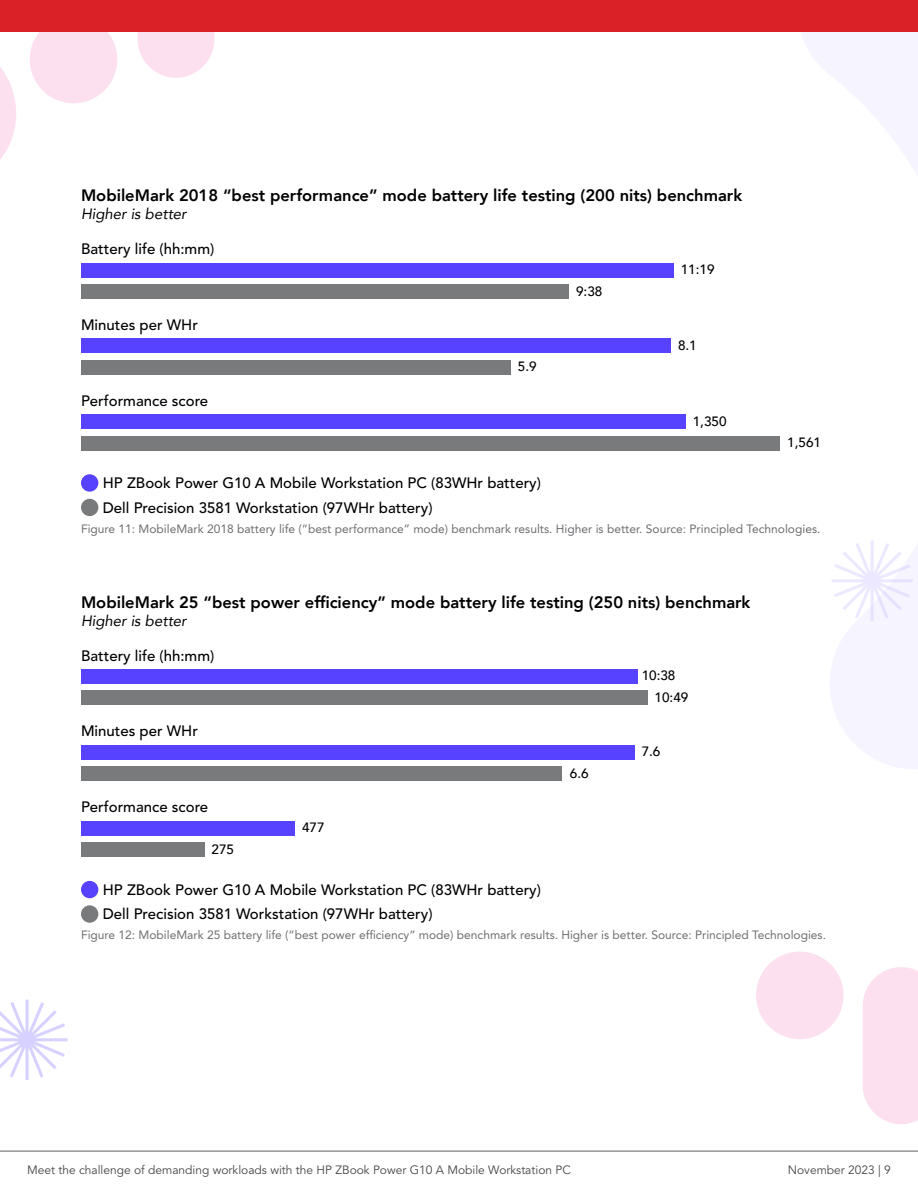
<style>
.page{position:relative;width:918px;height:1188px;background:#fff}
.page>*{position:absolute;margin:0;border:0;box-sizing:border-box;transform-origin:0 0}
.t1{font:800 16.5px "Avenir";color:#000}
.t2{font:500 15px/24.5px "Avenir LT Pro";color:#000}
.t3{font:italic 15px "Avenir";color:#000}
.t4{font:500 13.5px/21.8px "Avenir";color:#000}
.t5{font:12px "Avenir LT Pro";color:#6d6e71}
.t6{font:12px "Avenir LT Pro";color:#464547}
</style>
<div class="page">
<svg style="left:0;top:67px;width:16px;height:93px"></svg>
<div style="left:30px;top:16px;width:87px;height:87px;background:#fce0f0;border-radius:50%"></div>
<svg style="left:137px;top:32px;width:78px;height:46px"></svg>
<div style="left:756px;top:952px;width:88px;height:87px;background:#fce0f0;border-radius:50%"></div>
<svg style="left:863px;top:967px;width:55px;height:157px;background:#fce2f1"></svg>
<div style="left:81px;top:284px;width:488px;height:14px;background:#797a7c"></div>
<div style="left:81px;top:263px;width:592px;height:14px;background:#5642ff"></div>
<div style="left:81px;top:360px;width:429px;height:14px;background:#797a7c"></div>
<div style="left:81px;top:339px;width:590px;height:14px;background:#5642ff"></div>
<div style="left:81px;top:436px;width:699px;height:14px;background:#797a7c"></div>
<div style="left:81px;top:415px;width:604px;height:14px;background:#5642ff"></div>
<div style="left:81px;top:474px;width:17px;height:18px;background:#5642ff;border-radius:50%"></div>
<div style="left:81px;top:499px;width:17px;height:17px;background:#797a7c;border-radius:50%"></div>
<div style="left:81px;top:691px;width:566px;height:14px;background:#797a7c"></div>
<div style="left:81px;top:670px;width:557px;height:14px;background:#5642ff"></div>
<div style="left:81px;top:767px;width:480px;height:14px;background:#797a7c"></div>
<div style="left:81px;top:746px;width:553px;height:14px;background:#5642ff"></div>
<div style="left:81px;top:843px;width:123px;height:14px;background:#797a7c"></div>
<div style="left:81px;top:821px;width:214px;height:14px;background:#5642ff"></div>
<div style="left:81px;top:881px;width:17px;height:17px;background:#5642ff;border-radius:50%"></div>
<div style="left:81px;top:905px;width:17px;height:18px;background:#797a7c;border-radius:50%"></div>
<svg style="left:832px;top:541px;width:81px;height:80px"></svg>
<svg style="left:0;top:1000px;width:68px;height:80px"></svg>
<hr style="left:0;top:1151px;width:918px;height:1px;background:#616264">
<div style="left:0;top:0;width:918px;height:32px;background:#da2128"></div>
<p class="t1" style="left:81px;top:183px;width:663px">MobileMark 2018 “best performance” mode battery life testing (200 nits) benchmark</p>
<p class="t3" style="left:81px;top:205px;width:107px">Higher is better</p>
<p class="t2" style="left:81px;top:237px;width:135px">Battery life (hh:mm)</p>
<p class="t2" style="left:81px;top:313px;width:118px">Minutes per WHr</p>
<p class="t2" style="left:81px;top:389px;width:129px">Performance score</p>
<p class="t4" style="left:518px;top:355px;width:20px">5.9</p>
<p class="t4" style="left:576px;top:279px;width:28px">9:38</p>
<p class="t4" style="left:681px;top:257px;width:35px">11:19</p>
<p class="t4" style="left:678px;top:333px;width:20px">8.1</p>
<p class="t4" style="left:693px;top:409px;width:35px">1,350</p>
<p class="t4" style="left:787px;top:431px;width:35px">1,561</p>
<p class="t2" style="left:103px;top:471px;width:440px">HP ZBook Power G10 A Mobile Workstation PC (83WHr battery)<br>Dell Precision 3581 Workstation (97WHr battery)</p>
<p class="t5" style="left:81px;top:521px;width:741px">Figure 11: MobileMark 2018 battery life (“best performance” mode) benchmark results. Higher is better. Source: Principled Technologies.</p>
<p class="t1" style="left:81px;top:589px;width:671px">MobileMark 25 “best power efficiency” mode battery life testing (250 nits) benchmark</p>
<p class="t3" style="left:81px;top:612px;width:107px">Higher is better</p>
<p class="t2" style="left:81px;top:643px;width:135px">Battery life (hh:mm)</p>
<p class="t2" style="left:81px;top:719px;width:118px">Minutes per WHr</p>
<p class="t2" style="left:81px;top:795px;width:129px">Performance score</p>
<p class="t4" style="left:212px;top:838px;width:24px">275</p>
<p class="t4" style="left:302px;top:816px;width:24px">477</p>
<p class="t4" style="left:570px;top:762px;width:20px">6.6</p>
<p class="t4" style="left:655px;top:664px;width:35px;text-indent:-13px">10:38<br>10:49</p>
<p class="t4" style="left:642px;top:740px;width:20px">7.6</p>
<p class="t2" style="left:103px;top:878px;width:440px">HP ZBook Power G10 A Mobile Workstation PC (83WHr battery)<br>Dell Precision 3581 Workstation (97WHr battery)</p>
<p class="t5" style="left:81px;top:928px;width:747px">Figure 12: MobileMark 25 battery life (“best power efficiency” mode) benchmark results. Higher is better. Source: Principled Technologies.</p>
<p class="t6" style="left:27px;top:1163px;width:545px">Meet the challenge of demanding workloads with the HP ZBook Power G10 A Mobile Workstation PC</p>
<p class="t6" style="left:788px;top:1163px;width:105px">November 2023 | 9</p>
</div>
